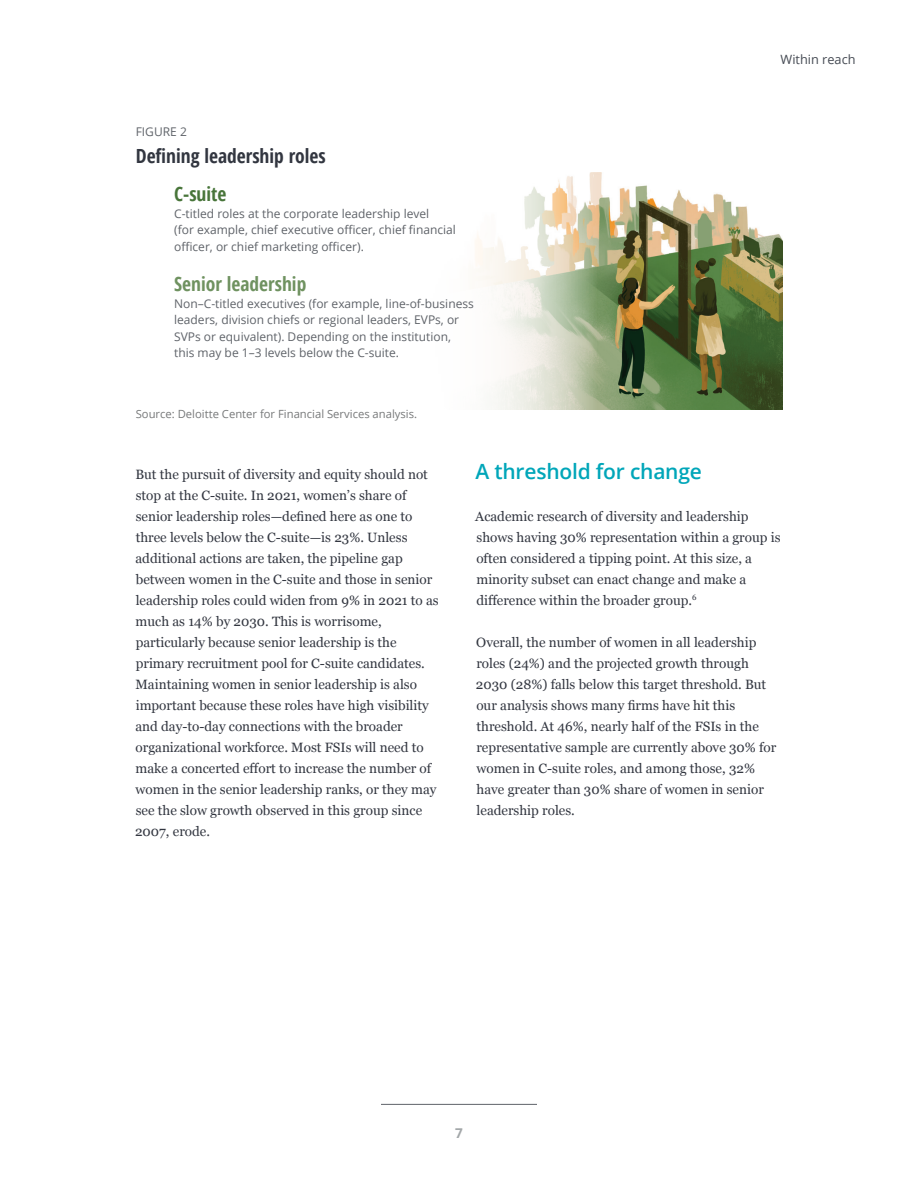
<style>
.page{position:relative;width:918px;height:1188px;background:#fff}
.page>*{position:absolute;margin:0;border:0;box-sizing:border-box;transform-origin:0 0}
.t1{font:600 21px "Open Sans";letter-spacing:-.01em;color:#00a6b9}
.t2{font:700 19.5px "Open Sans Condensed";color:#323640}
.t3{font:700 19.5px "Open Sans Condensed";color:#6f9260}
.t4{font:700 19.5px "Open Sans Condensed";color:#48753a}
.t5{font:13.5px/21px "Georgia";color:#323640}
.t6{font:700 13.5px "Open Sans";color:#a3a7a9}
.t7{font:12.75px "Open Sans";color:#464b54}
.t8{font:12px/16.5px "Open Sans";color:#5f6369}
.t9{font:11.25px "Open Sans";color:#77797a}
</style>
<div class="page">
<hr style="left:381px;top:1104px;width:156px;height:1px;background:#5f6369">
<img style="left:596px;top:172px;width:187px;height:238px">
<svg style="left:475px;top:172px;width:121px;height:238px"></svg>
<p class="t8" style="left:136px;top:123px;width:53px">FIGURE 2</p>
<h2 class="t2" style="left:136px;top:142px;width:192px">Defining leadership roles</h2>
<h2 class="t4" style="left:174px;top:180px;width:54px">C-suite</h2>
<p class="t8" style="left:174px;top:205px;width:283px">C-titled roles at the corporate leadership level<br>(for example, chief executive officer, chief financial officer, or chief marketing officer).</p>
<h2 class="t3" style="left:174px;top:271px;width:134px">Senior leadership</h2>
<p class="t8" style="left:174px;top:295px;width:301px">Non–C-titled executives (for example, line-of-business leaders, division chiefs or regional leaders, EVPs, or SVPs or equivalent). Depending on the institution, this may be 1–3 levels below the C-suite.</p>
<p class="t9" style="left:136px;top:406px;width:283px">Source: Deloitte Center for Financial Services analysis.</p>
<p class="t7" style="left:781px;top:50px;width:77px">Within reach</p>
<p class="t5" style="left:135px;top:463px;width:305px">But the pursuit of diversity and equity should not stop at the C-suite. In 2021, women’s share of senior leadership roles—defined here as one to three levels below the C-suite—is 23%. Unless additional actions are taken, the pipeline gap between women in the C-suite and those in senior leadership roles could widen from 9% in 2021 to as much as 14% by 2030. This is worrisome, particularly because senior leadership is the primary recruitment pool for C-suite candidates.<br>Maintaining women in senior leadership is also important because these roles have high visibility and day-to-day connections with the broader organizational workforce. Most FSIs will need to make a concerted effort to increase the number of women in the senior leadership ranks, or they may see the slow growth observed in this group since 2007, erode.</p>
<h1 class="t1" style="left:476px;top:456px;width:228px">A threshold for change</h1>
<p class="t5" style="left:475px;top:505px;width:307px">Academic research of diversity and leadership shows having 30% representation within a group is often considered a tipping point. At this size, a minority subset can enact change and make a difference within the broader group.<sup>6</sup></p>
<p class="t5" style="left:476px;top:631px;width:302px">Overall, the number of women in all leadership roles (24%) and the projected growth through 2030 (28%) falls below this target threshold. But our analysis shows many firms have hit this threshold. At 46%, nearly half of the FSIs in the representative sample are currently above 30% for women in C-suite roles, and among those, 32% have greater than 30% share of women in senior leadership roles.</p>
<p class="t6" style="left:455px;top:1123px;width:9px">7</p>
</div>
